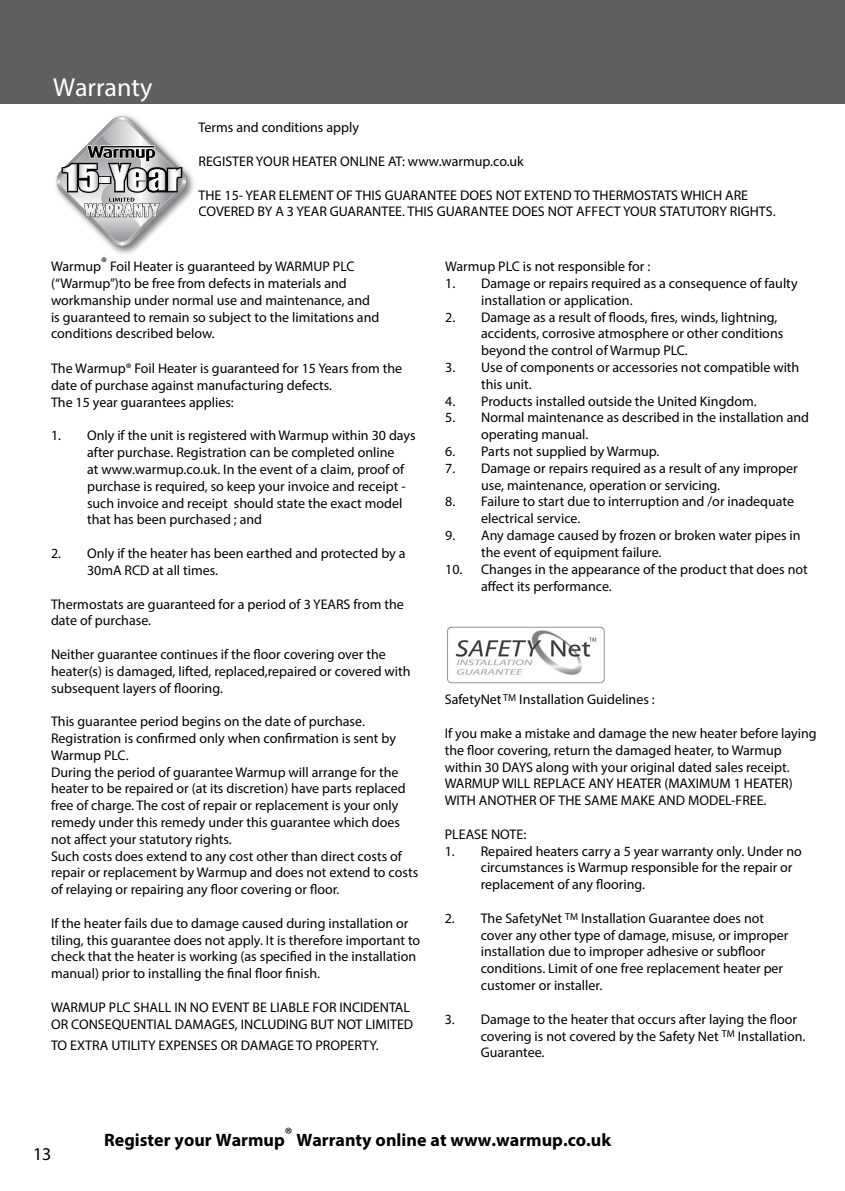
<style>
.page{position:relative;width:845px;height:1191px;background:#fff}
.page>*{position:absolute;margin:0;border:0;box-sizing:border-box;transform-origin:0 0}
.t1{font:26px "Myriad Pro";color:#fff}
.t2{font:700 18px "Myriad Pro";color:#000}
.t3{font:18px "Myriad Pro";color:#000}
.t4{font:14px/16.8px "Myriad Pro";color:#000}
</style>
<div class="page">
<div style="left:0;top:0;width:845px;height:104px;background:#5f5f60"></div>
<img style="left:447px;top:626px;width:158px;height:58px">
<img style="left:111px;top:169px;width:83px;height:85px">
<svg style="left:56px;top:115px;width:130px;height:132px"></svg>
<h1 class="t1" style="left:53px;top:75px;width:101px">Warranty</h1>
<p class="t4" style="left:198px;top:120px;width:162px">Terms and conditions apply</p>
<p class="t4" style="left:198px;top:153px;width:327px">REGISTER YOUR HEATER ONLINE AT: www.warmup.co.uk</p>
<p class="t4" style="left:198px;top:187px;width:578px">THE 15- YEAR ELEMENT OF THIS GUARANTEE DOES NOT EXTEND TO THERMOSTATS WHICH ARE<br>COVERED BY A 3 YEAR GUARANTEE. THIS GUARANTEE DOES NOT AFFECT YOUR STATUTORY RIGHTS.</p>
<p class="t4" style="left:51px;top:258px;width:330px">Warmup® Foil Heater is guaranteed by WARMUP PLC (“Warmup”)to be free from defects in materials and workmanship under normal use and maintenance, and is guaranteed to remain so subject to the limitations and conditions described below.</p>
<p class="t4" style="left:51px;top:360px;width:352px">The Warmup® Foil Heater is guaranteed for 15 Years from the date of purchase against manufacturing defects.<br>The 15 year guarantees applies:</p>
<p class="t4" style="left:87px;top:428px;width:330px;text-indent:-36px">1. Only if the unit is registered with Warmup within 30 days after purchase. Registration can be completed online<br>at www.warmup.co.uk. In the event of a claim, proof of purchase is required, so keep your invoice and receipt - such invoice and receipt should state the exact model that has been purchased ; and</p>
<p class="t4" style="left:87px;top:545px;width:320px;text-indent:-36px">2. Only if the heater has been earthed and protected by a<br>30mA RCD at all times.</p>
<p class="t4" style="left:51px;top:596px;width:354px">Thermostats are guaranteed for a period of 3 YEARS from the date of purchase.</p>
<p class="t4" style="left:51px;top:646px;width:361px">Neither guarantee continues if the floor covering over the heater(s) is damaged, lifted, replaced,repaired or covered with subsequent layers of flooring.</p>
<p class="t4" style="left:51px;top:713px;width:369px">This guarantee period begins on the date of purchase.<br>Registration is confirmed only when confirmation is sent by Warmup PLC.<br>During the period of guarantee Warmup will arrange for the heater to be repaired or (at its discretion) have parts replaced free of charge. The cost of repair or replacement is your only remedy under this remedy under this guarantee which does not affect your statutory rights.<br>Such costs does extend to any cost other than direct costs of repair or replacement by Warmup and does not extend to costs of relaying or repairing any floor covering or floor.</p>
<p class="t4" style="left:51px;top:915px;width:371px">If the heater fails due to damage caused during installation or tiling, this guarantee does not apply. It is therefore important to check that the heater is working (as specified in the installation manual) prior to installing the final floor finish.</p>
<p class="t4" style="left:51px;top:999px;width:364px">WARMUP PLC SHALL IN NO EVENT BE LIABLE FOR INCIDENTAL<br>OR CONSEQUENTIAL DAMAGES, INCLUDING BUT NOT LIMITED</p>
<p class="t4" style="left:51px;top:1037px;width:329px">TO EXTRA UTILITY EXPENSES OR DAMAGE TO PROPERTY.</p>
<p class="t4" style="left:445px;top:258px;width:207px">Warmup PLC is not responsible for :</p>
<p class="t4" style="left:481px;top:275px;width:318px;text-indent:-36px">1. Damage or repairs required as a consequence of faulty installation or application.</p>
<p class="t4" style="left:481px;top:309px;width:304px;text-indent:-36px">2. Damage as a result of floods, fires, winds, lightning, accidents, corrosive atmosphere or other conditions beyond the control of Warmup PLC.</p>
<p class="t4" style="left:481px;top:359px;width:320px;text-indent:-36px">3. Use of components or accessories not compatible with this unit.</p>
<p class="t4" style="left:445px;top:393px;width:313px">4. Products installed outside the United Kingdom.</p>
<p class="t4" style="left:481px;top:410px;width:329px;text-indent:-36px">5. Normal maintenance as described in the installation and operating manual.</p>
<p class="t4" style="left:445px;top:443px;width:216px">6. Parts not supplied by Warmup.</p>
<p class="t4" style="left:481px;top:460px;width:318px;text-indent:-36px">7. Damage or repairs required as a result of any improper use, maintenance, operation or servicing.</p>
<p class="t4" style="left:481px;top:494px;width:314px;text-indent:-36px">8. Failure to start due to interruption and /or inadequate electrical service.</p>
<p class="t4" style="left:481px;top:527px;width:321px;text-indent:-36px">9. Any damage caused by frozen or broken water pipes in the event of equipment failure.</p>
<p class="t4" style="left:481px;top:561px;width:328px;text-indent:-36px">10. Changes in the appearance of the product that does not affect its performance.</p>
<p class="t4" style="left:445px;top:691px;width:212px">SafetyNet <sup>TM</sup> Installation Guidelines :</p>
<p class="t4" style="left:445px;top:725px;width:373px">If you make a mistake and damage the new heater before laying the floor covering, return the damaged heater, to Warmup within 30 DAYS along with your original dated sales receipt.<br>WARMUP WILL REPLACE ANY HEATER (MAXIMUM 1 HEATER)<br>WITH ANOTHER OF THE SAME MAKE AND MODEL-FREE.</p>
<p class="t4" style="left:445px;top:826px;width:83px">PLEASE NOTE:</p>
<p class="t4" style="left:481px;top:843px;width:323px;text-indent:-36px">1. Repaired heaters carry a 5 year warranty only. Under no circumstances is Warmup responsible for the repair or replacement of any flooring.</p>
<p class="t4" style="left:481px;top:910px;width:309px;text-indent:-36px">2. The SafetyNet <sup>TM</sup> Installation Guarantee does not cover any other type of damage, misuse, or improper installation due to improper adhesive or subfloor conditions. Limit of one free replacement heater per customer or installer.</p>
<p class="t4" style="left:481px;top:1011px;width:326px;text-indent:-36px">3. Damage to the heater that occurs after laying the floor covering is not covered by the Safety Net <sup>TM</sup> Installation.<br>Guarantee.</p>
<p class="t3" style="left:33px;top:1144px;width:20px">13</p>
<p class="t2" style="left:104px;top:1133px;width:508px">Register your Warmup<sup>®</sup> Warranty online at www.warmup.co.uk</p>
</div>
